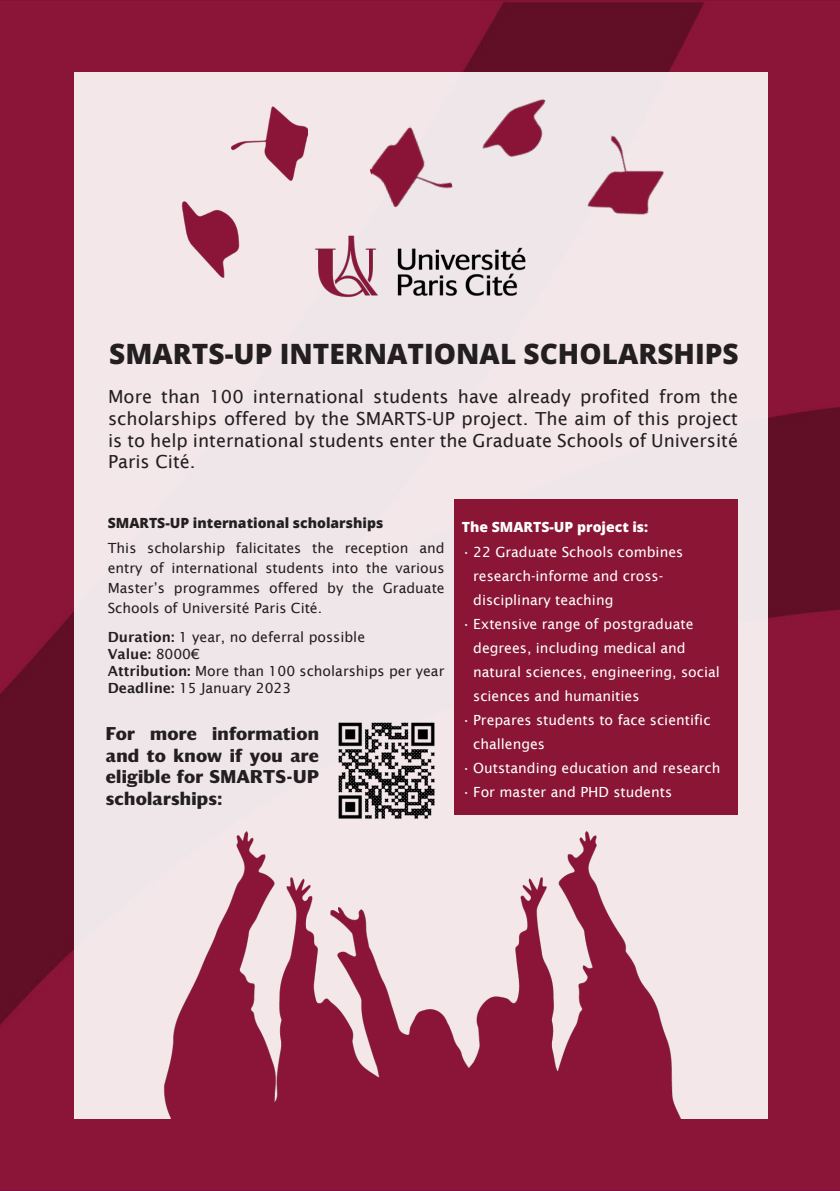
<style>
.page{position:relative;width:840px;height:1191px;background:#fff}
.page>*{position:absolute;margin:0;border:0;box-sizing:border-box;transform-origin:0 0}
.t1{font:800 28px "Open Sans";color:#231f20}
.t2{font:18px/21.6px "Lucida Sans";color:#231f20;text-align:justify}
.t3{font:700 18px/21.6px "Darby Sans Universite Paris";letter-spacing:.015em;color:#231f20;text-align:justify}
.t4{font:14px/24px "Lucida Sans";color:#fff}
.t5{font:14px/20px "Lucida Sans";color:#231f20;text-align:justify}
.t6{font:800 14px "Open Sans";color:#231f20}
.t7{font:800 14px "Open Sans";color:#fff}
.t8{font:600 14px "Lucida Sans";color:#231f20}
.s1{font-weight:600}
.s2{font-weight:400}
</style>
<div class="page">
<img style="left:0;top:1px;width:839px;height:1189px">
<div style="left:74px;top:72px;width:693px;height:1047px;background:#f3e7ea"></div>
<img style="left:315px;top:235px;width:211px;height:63px">
<img style="left:126px;top:831px;width:593px;height:289px">
<img style="left:231px;top:106px;width:76px;height:75px">
<img style="left:370px;top:126px;width:83px;height:81px">
<img style="left:482px;top:99px;width:64px;height:58px">
<div style="left:453px;top:499px;width:284px;height:316px;background:#8a1535"></div>
<img style="left:587px;top:135px;width:77px;height:80px">
<img style="left:181px;top:201px;width:59px;height:76px">
<img style="left:338px;top:722px;width:97px;height:97px">
<p class="t1" style="left:109px;top:335px;width:630px">SMARTS-UP INTERNATIONAL SCHOLARSHIPS</p>
<p class="t2" style="left:108px;top:386px;width:631px">More than 100 international students have already profited from the scholarships offered by the SMARTS-UP project. The aim of this project is to help international students enter the Graduate Schools of Université Paris Cité.</p>
<p class="t6" style="left:108px;top:513px;width:277px">SMARTS-UP international scholarships</p>
<p class="t5" style="left:108px;top:537px;width:338px">This scholarship falicitates the reception and entry of international students into the various Master’s programmes offered by the Graduate Schools of Université Paris Cité.</p>
<p class="t5" style="left:108px;top:627px;width:259px"><span class="s1">Duration:</span> 1 year, no deferral possible</p>
<p class="t8" style="left:108px;top:646px;width:94px">Value: <span class="s2">8000€</span></p>
<p class="t5" style="left:108px;top:660px;width:338px"><span class="s1">Attribution:</span> More than 100 scholarships per year</p>
<p class="t5" style="left:108px;top:677px;width:185px"><span class="s1">Deadline:</span> 15 January 2023</p>
<p class="t3" style="left:106px;top:722px;width:214px">For more information and to know if you are eligible for SMARTS-UP scholarships:</p>
<p class="t7" style="left:461px;top:517px;width:188px">The SMARTS-UP project is:</p>
<p class="t4" style="left:473px;top:539px;width:211px;text-indent:-11px">• 22 Graduate Schools combines research-informe and cross&shy;disciplinary teaching</p>
<p class="t4" style="left:473px;top:611px;width:248px;text-indent:-11px">• Extensive range of postgraduate degrees, including medical and natural sciences, engineering, social sciences and humanities</p>
<p class="t4" style="left:473px;top:707px;width:239px;text-indent:-11px">• Prepares students to face scientific challenges</p>
<p class="t4" style="left:461px;top:755px;width:260px">• Outstanding education and research</p>
<p class="t4" style="left:461px;top:779px;width:212px">• For master and PHD students</p>
</div>
